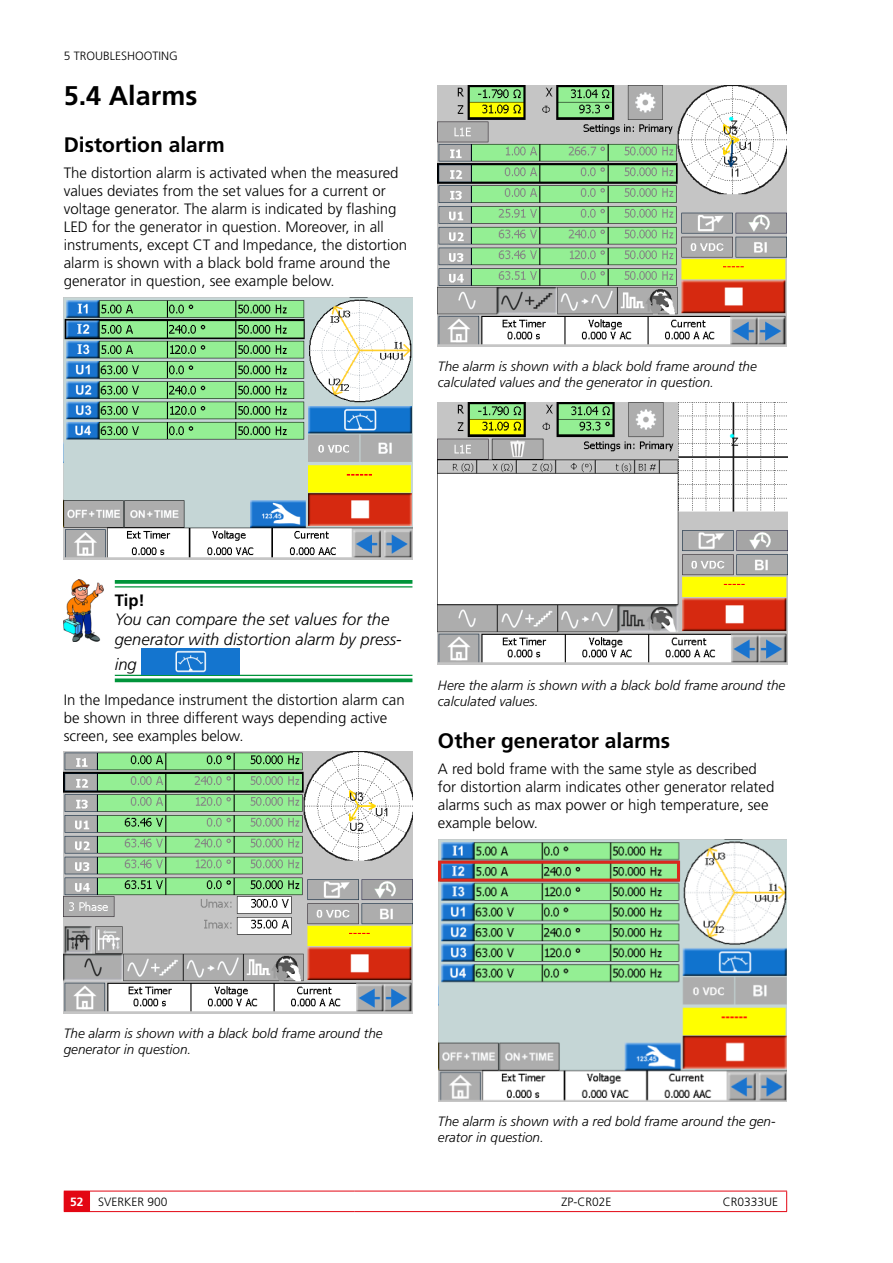
<style>
.page{position:relative;width:893px;height:1263px;background:#fff}
.page>*{position:absolute;margin:0;border:0;box-sizing:border-box;transform-origin:0 0}
.t1{font:700 27px "Frutiger LT Std";color:#000}
.t2{font:700 21px "Frutiger LT Std";color:#000}
.t3{font:italic 300 16.5px/19.8px "Frutiger LT Std";color:#000}
.t4{font:700 16.5px "Frutiger LT Std";color:#000}
.t5{font:300 15px/18px "Frutiger LT Std";color:#000}
.t6{font:italic 300 13.5px/16.2px "Frutiger LT Std";color:#000}
.t7{font:300 12px "Frutiger LT Std";color:#000}
.s1{font-weight:700;color:#fff}
</style>
<div class="page">
<svg style="left:64px;top:1191px;width:26px;height:21px"></svg>
<hr style="left:90px;top:1191px;width:265px;height:1px;background:#e30613">
<hr style="left:90px;top:1211px;width:265px;height:1px;background:#e30613">
<hr style="left:355px;top:1191px;width:265px;height:1px;background:#e30613">
<hr style="left:355px;top:1211px;width:265px;height:1px;background:#e30613">
<hr style="left:620px;top:1191px;width:167px;height:1px;background:#e30613">
<svg style="left:786px;top:1191px;width:1px;height:20px"></svg>
<hr style="left:620px;top:1211px;width:167px;height:1px;background:#e30613">
<svg style="left:115px;top:580px;width:297px;height:4px"></svg>
<hr style="left:115px;top:586px;width:297px;height:1px;background:#00943a">
<hr style="left:115px;top:675px;width:297px;height:1px;background:#00943a">
<svg style="left:115px;top:678px;width:297px;height:4px"></svg>
<img style="left:64px;top:297px;width:348px;height:262px">
<img style="left:64px;top:579px;width:39px;height:62px">
<img style="left:141px;top:648px;width:98px;height:26px">
<img style="left:64px;top:752px;width:348px;height:261px">
<img style="left:438px;top:85px;width:349px;height:262px">
<img style="left:438px;top:403px;width:349px;height:262px">
<img style="left:438px;top:840px;width:349px;height:261px">
<div style="left:438px;top:861px;width:242px;height:20px;border:3px solid #dc281d"></div>
<p class="t7" style="left:64px;top:49px;width:24px">5 Troubleshooting</p>
<h1 class="t1" style="left:64px;top:80px;width:135px">5.4 Alarms</h1>
<h2 class="t2" style="left:64px;top:132px;width:163px">Distortion alarm</h2>
<p class="t5" style="left:64px;top:164px;width:345px">The distortion alarm is activated when the measured values deviates from the set values for a current or voltage generator. The alarm is indicated by flashing LED for the generator in question. Moreover, in all instruments, except CT and Impedance, the distortion alarm is shown with a black bold frame around the generator in question, see example below.</p>
<p class="t6" style="left:438px;top:359px;width:320px">The alarm is shown with a black bold frame around the calculated values and the generator in question.</p>
<p class="t4" style="left:115px;top:590px;width:32px">Tip!</p>
<p class="t3" style="left:115px;top:610px;width:288px">You can compare the set values for the generator with distortion alarm by press-</p>
<p class="t3" style="left:115px;top:654px;width:24px">ing</p>
<p class="t5" style="left:64px;top:690px;width:342px">In the Impedance instrument the distortion alarm can be shown in three different ways depending active screen, see examples below.</p>
<p class="t6" style="left:438px;top:677px;width:349px">Here the alarm is shown with a black bold frame around the calculated values.</p>
<h2 class="t2" style="left:438px;top:728px;width:234px">Other generator alarms</h2>
<p class="t5" style="left:438px;top:760px;width:338px">A red bold frame with the same style as described for distortion alarm indicates other generator related alarms such as max power or high temperature, see example below.</p>
<p class="t6" style="left:64px;top:1025px;width:320px">The alarm is shown with a black bold frame around the generator in question.</p>
<p class="t6" style="left:438px;top:1113px;width:339px">The alarm is shown with a red bold frame around the gen&shy;erator in question.</p>
<p class="t7" style="left:70px;top:1195px;width:99px"><span class="s1">52</span> SVERKER 900</p>
<p class="t7" style="left:561px;top:1195px;width:52px">ZP-Cr02E</p>
<p class="t7" style="left:723px;top:1195px;width:57px">CR0333UE</p>
</div>
